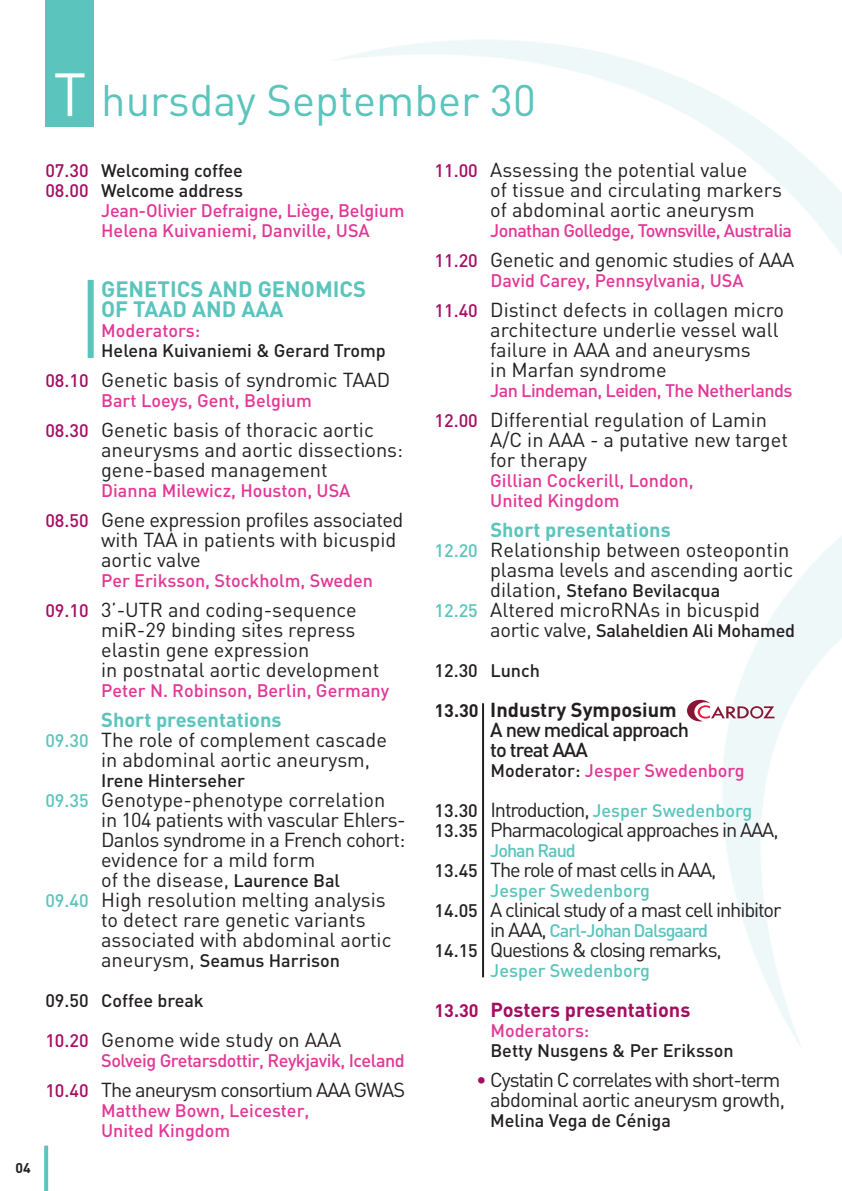
<style>
.page{position:relative;width:842px;height:1191px;background:#fff}
.page>*{position:absolute;margin:0;border:0;box-sizing:border-box;transform-origin:0 0}
.t1{font:43.6px "DIN";color:#5bc4bc}
.t2{font:700 22px/20px "DIN";color:#5bc4bc}
.t3{font:20px/20px "DIN";color:#231f20}
.t4{font:20px/20px "DIN";letter-spacing:-.055em;color:#231f20;text-align:right}
.t5{font:500 20px/20px "DIN";letter-spacing:-.045em;color:#231f20}
.t6{font:700 20px "DIN";color:#5bc4bc}
.t7{font:20px "DIN";letter-spacing:-.02em;color:#231f20}
.t8{font:20px "DIN";letter-spacing:-.045em;color:#231f20}
.t9{font:20px "DIN";letter-spacing:-.025em;color:#231f20}
.t10{font:20px "DIN";letter-spacing:-.03em;color:#231f20}
.t11{font:700 20px "DIN";color:#a50d62}
.t12{font:500 18px/20px "DIN";color:#e23796}
.t13{font:500 18px "DIN";color:#231f20}
.t14{font:500 18px "DIN";color:#5bc4bc}
.t15{font:500 18px "DIN";letter-spacing:-.025em;color:#e23796}
.t16{font:500 18px "DIN";letter-spacing:-.035em;color:#e23796}
.t17{font:500 18px "DIN";letter-spacing:-.055em;color:#5bc4bc}
.t18{font:500 18px "DIN";letter-spacing:-.03em;color:#e23796}
.t19{font:700 14px "DIN";color:#231f20}
.s1{font-size:60px;color:#fff}
.s2{color:#a50d62}
.s3{font-weight:500;font-size:18px;color:#a50d62}
.s4{font-weight:500;font-size:18px;color:#5bc4bc}
.s5{font-weight:400;font-size:20px}
.s6{font-weight:700;font-size:18px}
.s7{font-weight:700}
.s8{color:#231f20}
.s9{font-weight:400;font-size:20px;color:#231f20}
.s10{font-weight:500;font-size:18px}
.s11{font-size:18px}
</style>
<div class="page">
<div style="left:45px;top:0;width:49px;height:127px;background:#5bc4bc"></div>
<svg style="left:44px;top:1145px;width:4px;height:46px"></svg>
<div style="left:88px;top:280px;width:6px;height:78px;background:#5bc4bc"></div>
<svg style="left:687px;top:700px;width:87px;height:21px"></svg>
<hr style="left:482px;top:703px;width:2px;height:274px;background:#231f20">
<p class="t19" style="left:15px;top:1159px;width:17px">04</p>
<h1 class="t1" style="left:53px;top:75px;width:484px"><span class="s1">T</span> hursday September 30</h1>
<p class="t13" style="left:45px;top:160px;width:199px"><span class="s2">07.30</span> Welcoming coffee</p>
<p class="t13" style="left:45px;top:180px;width:199px"><span class="s2">08.00</span> Welcome address</p>
<p class="t12" style="left:101px;top:200px;width:305px">Jean-Olivier Defraigne, Liège, Belgium</p>
<p class="t12" style="left:101px;top:220px;width:270px">Helena Kuivaniemi, Danville, USA</p>
<p class="t3" style="left:490px;top:160px;width:293px;text-indent:-56px"><span class="s3">11.00</span> Assessing the potential value<br>of tissue and circulating markers of abdominal aortic aneurysm</p>
<p class="t16" style="left:490px;top:220px;width:303px">Jonathan Golledge, Townsville, Australia</p>
<p class="t7" style="left:434px;top:248px;width:361px"><span class="s3">11.20</span> Genetic and genomic studies of AAA</p>
<p class="t12" style="left:490px;top:270px;width:255px">David Carey, Pennsylvania, USA</p>
<p class="t3" style="left:490px;top:300px;width:295px;text-indent:-56px"><span class="s3">11.40</span> Distinct defects in collagen micro architecture underlie vessel wall failure in AAA and aneurysms<br>in Marfan syndrome</p>
<p class="t18" style="left:490px;top:380px;width:304px">Jan Lindeman, Leiden, The Netherlands</p>
<p class="t3" style="left:490px;top:410px;width:299px;text-indent:-56px"><span class="s3">12.00</span> Differential regulation of Lamin<br>A/C in AAA - a putative new target for therapy</p>
<p class="t12" style="left:490px;top:470px;width:205px">Gillian Cockerill, London,<br>United Kingdom</p>
<p class="t6" style="left:490px;top:518px;width:182px">Short presentations</p>
<p class="t3" style="left:434px;top:540px;width:356px"><span class="s4">12.20</span> Relationship between osteopontin</p>
<p class="t3" style="left:490px;top:560px;width:304px">plasma levels and ascending aortic</p>
<p class="t13" style="left:490px;top:580px;width:231px"><span class="s5">dilation,</span> Stefano Bevilacqua</p>
<p class="t3" style="left:434px;top:600px;width:327px"><span class="s4">12.25</span> Altered microRNAs in bicuspid</p>
<p class="t13" style="left:490px;top:620px;width:306px"><span class="s5">aortic valve,</span> Salaheldien Ali Mohamed</p>
<p class="t13" style="left:434px;top:660px;width:107px">12.30 Lunch</p>
<p class="t5" style="left:490px;top:700px;width:200px;text-indent:-56px"><span class="s6">13.30</span> <span class="s7">Industry Symposium<br></span>A new medical approach to treat AAA</p>
<p class="t12" style="left:490px;top:760px;width:256px"><span class="s8">Moderator:</span> Jesper Swedenborg</p>
<p class="t14" style="left:434px;top:800px;width:319px"><span class="s8">13.30</span> <span class="s9">Introduction,</span> Jesper Swedenborg</p>
<p class="t4" style="left:434px;top:820px;width:346px"><span class="s10">13.35</span> Pharmacological approaches in AAA,</p>
<p class="t17" style="left:490px;top:840px;width:87px">Johan Raud</p>
<p class="t4" style="left:434px;top:860px;width:283px"><span class="s10">13.45</span> The role of mast cells in AAA,</p>
<p class="t14" style="left:490px;top:880px;width:161px">Jesper Swedenborg</p>
<p class="t4" style="left:434px;top:900px;width:348px"><span class="s10">14.05</span> A clinical study of a mast cell inhibitor</p>
<p class="t17" style="left:490px;top:920px;width:219px"><span class="s9">in AAA,</span> Carl-Johan Dalsgaard</p>
<p class="t4" style="left:434px;top:940px;width:289px"><span class="s10">14.15</span> Questions &amp; closing remarks,</p>
<p class="t14" style="left:490px;top:960px;width:161px">Jesper Swedenborg</p>
<p class="t11" style="left:434px;top:998px;width:257px"><span class="s11">13.30</span> Posters presentations</p>
<p class="t12" style="left:490px;top:1020px;width:100px">Moderators:</p>
<p class="t13" style="left:490px;top:1040px;width:245px">Betty Nusgens &amp; Per Eriksson</p>
<p class="t4" style="left:476px;top:1070px;width:310px"><span class="s2">•</span> Cystatin C correlates with short-term abdominal aortic aneurysm growth,</p>
<p class="t13" style="left:490px;top:1110px;width:182px">Melina Vega de Céniga</p>
<p class="t2" style="left:101px;top:279px;width:267px">GENETICS AND GENOMICS<br>OF TAAD AND AAA</p>
<p class="t12" style="left:101px;top:320px;width:100px">Moderators:</p>
<p class="t13" style="left:101px;top:340px;width:286px">Helena Kuivaniemi &amp; Gerard Tromp</p>
<p class="t3" style="left:45px;top:370px;width:346px"><span class="s3">08.10</span> Genetic basis of syndromic TAAD</p>
<p class="t12" style="left:101px;top:390px;width:212px">Bart Loeys, Gent, Belgium</p>
<p class="t3" style="left:101px;top:420px;width:304px;text-indent:-56px"><span class="s3">08.30</span> Genetic basis of thoracic aortic aneurysms and aortic dissections: gene-based management</p>
<p class="t12" style="left:101px;top:480px;width:251px">Dianna Milewicz, Houston, USA</p>
<p class="t3" style="left:101px;top:510px;width:304px;text-indent:-56px"><span class="s3">08.50</span> Gene expression profiles associated with TAA in patients with bicuspid aortic valve</p>
<p class="t12" style="left:101px;top:570px;width:273px">Per Eriksson, Stockholm, Sweden</p>
<p class="t3" style="left:101px;top:600px;width:280px;text-indent:-56px"><span class="s3">09.10</span> 3’-UTR and coding-sequence miR-29 binding sites repress elastin gene expression<br>in postnatal aortic development</p>
<p class="t12" style="left:101px;top:680px;width:289px">Peter N. Robinson, Berlin, Germany</p>
<p class="t6" style="left:101px;top:708px;width:182px">Short presentations</p>
<p class="t3" style="left:45px;top:730px;width:343px"><span class="s4">09.30</span> The role of complement cascade</p>
<p class="t3" style="left:101px;top:750px;width:270px">in abdominal aortic aneurysm,</p>
<p class="t13" style="left:101px;top:770px;width:145px">Irene Hinterseher</p>
<p class="t3" style="left:45px;top:790px;width:341px"><span class="s4">09.35</span> Genotype-phenotype correlation</p>
<p class="t9" style="left:101px;top:808px;width:306px">in 104 patients with vascular Ehlers-</p>
<p class="t10" style="left:101px;top:828px;width:306px">Danlos syndrome in a French cohort:</p>
<p class="t3" style="left:101px;top:850px;width:216px">evidence for a mild form</p>
<p class="t3" style="left:101px;top:870px;width:241px">of the disease, <span class="s10">Laurence Bal</span></p>
<p class="t3" style="left:45px;top:890px;width:342px"><span class="s4">09.40</span> High resolution melting analysis</p>
<p class="t3" style="left:101px;top:910px;width:266px">to detect rare genetic variants</p>
<p class="t3" style="left:101px;top:930px;width:292px">associated with abdominal aortic</p>
<p class="t13" style="left:101px;top:950px;width:241px"><span class="s5">aneurysm,</span> Seamus Harrison</p>
<p class="t13" style="left:45px;top:990px;width:160px">09.50 Coffee break</p>
<p class="t3" style="left:45px;top:1030px;width:297px"><span class="s3">10.20</span> Genome wide study on AAA</p>
<p class="t15" style="left:101px;top:1050px;width:305px">Solveig Gretarsdottir, Reykjavik, Iceland</p>
<p class="t8" style="left:45px;top:1078px;width:361px"><span class="s3">10.40</span> The aneurysm consortium AAA GWAS</p>
<p class="t12" style="left:101px;top:1100px;width:210px">Matthew Bown, Leicester,<br>United Kingdom</p>
</div>
